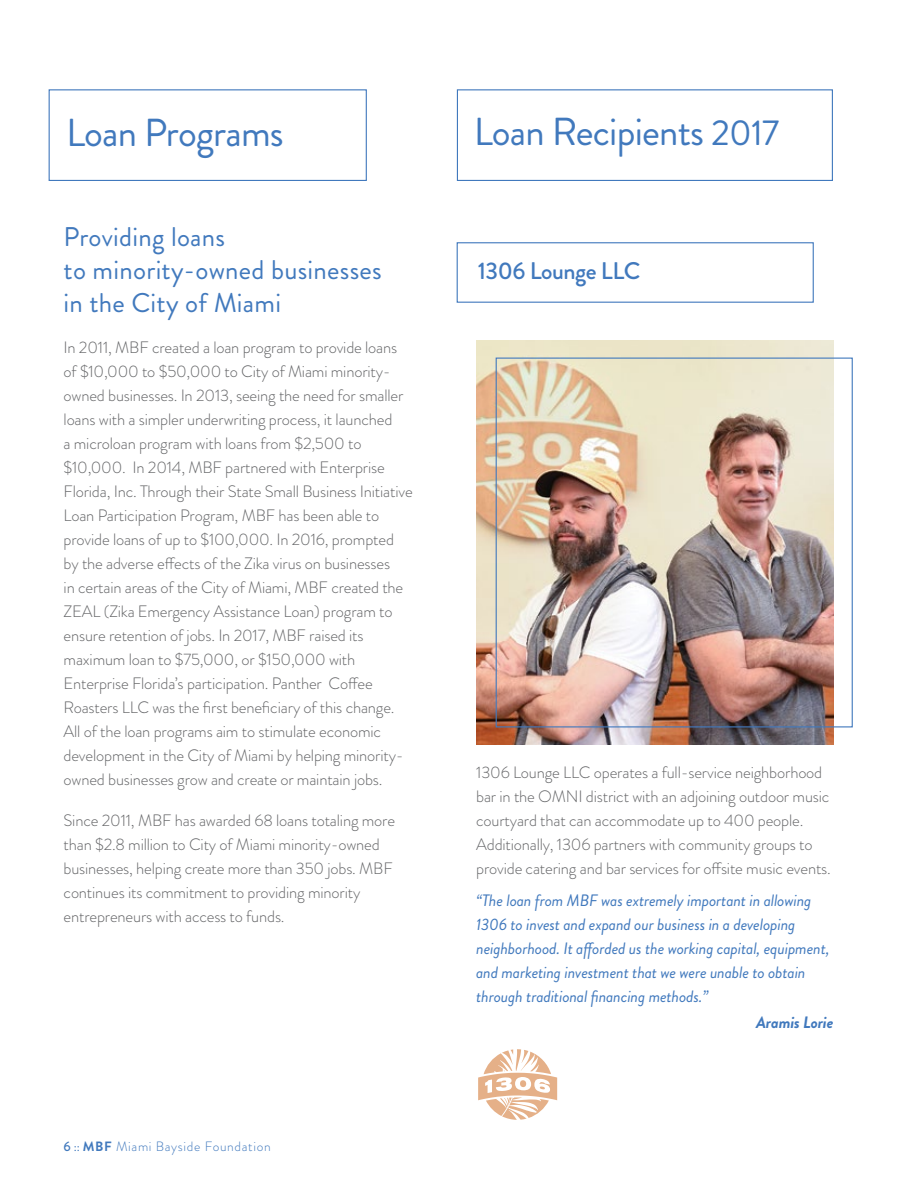
<style>
.page{position:relative;width:918px;height:1188px;background:#fff}
.page>*{position:absolute;margin:0;border:0;box-sizing:border-box;transform-origin:0 0}
.t1{font:39px "Brandon Grotesque";letter-spacing:-.02em;color:#4179bd}
.t2{font:27px/33px "Brandon Grotesque";letter-spacing:.01em;color:#4179bd}
.t3{font:500 24px "Brandon Grotesque";letter-spacing:-.02em;color:#4179bd}
.t4{font:300 16.5px/24px "Brandon Grotesque";letter-spacing:-.01em;color:#636466}
.t5{font:italic 16.5px/24px "Brandon Grotesque";letter-spacing:-.01em;color:#4179bd}
.t6{font:italic 700 16.5px "Brandon Grotesque";letter-spacing:-.01em;color:#4179bd}
.t7{font:300 13.5px "Brandon Grotesque";letter-spacing:.05em;color:#4179bd}
.s1{font-weight:500}
.s2{font-weight:400;font-size:12px}
.s3{font-weight:700}
.s4{font-size:36px}
</style>
<div class="page">
<div style="left:49px;top:89px;width:318px;height:92px;border:1px solid #4179bd"></div>
<svg style="left:478px;top:1049px;width:79px;height:71px"></svg>
<img style="left:476px;top:340px;width:357px;height:405px">
<div style="left:496px;top:358px;width:357px;height:369px;border:1px solid #4179bd"></div>
<div style="left:457px;top:89px;width:376px;height:92px;border:1px solid #4179bd"></div>
<div style="left:457px;top:242px;width:357px;height:61px;border:1px solid #4179bd"></div>
<h1 class="t1" style="left:66px;top:106px;width:219px">Loan Programs</h1>
<h2 class="t2" style="left:64px;top:221px;width:320px">Providing loans<br>to minority-owned businesses in the City of Miami</h2>
<p class="t4" style="left:64px;top:336px;width:351px">I n 2011, MBF created a loan program to provide loans of $10,000 to $50,000 to City of Miami minority&shy;owned businesses. I n 2013, seeing the need for smaller loans with a simpler underwriting process, it launched<br>a microloan program with loans from $2,500 to $10,000. I n 2014, MBF partnered with Enterprise Florida, I nc. Through their State Small Business I nitiative Loan Participation Program, MBF has been able to provide loans of up to $100,000. I n 2016, prompted by the adverse effects of the Zika virus on businesses<br>in certain areas of the City of Miami, MBF created the ZEAL (Zika E mergency Assistance Loan) program to ensure retention of jobs. I n 2017, MBF raised its maximum loan to $75,000, or $150,000 with Enterprise Florida’s participation. Panther Coffee Roasters LLC was the first beneficiary of this change.<br>All of the loan programs aim to stimulate economic development in the City of Miami by helping minority&shy;owned businesses grow and create or maintain jobs.</p>
<p class="t4" style="left:64px;top:809px;width:333px">Since 2011, MBF has awarded 68 loans totaling more than $2.8 million to City of Miami minority-owned businesses, helping create more than 350 jobs. MBF continues its commitment to providing minority entrepreneurs with access to funds.</p>
<p class="t7" style="left:64px;top:1137px;width:209px"><span class="s1">6</span> <span class="s2">::</span> <span class="s3">MBF</span> Miami Bayside Foundation</p>
<h1 class="t1" style="left:474px;top:105px;width:307px">Loan Recipients <span class="s4">2017</span></h1>
<h3 class="t3" style="left:478px;top:255px;width:164px">1306 Lounge LLC</h3>
<p class="t4" style="left:476px;top:760px;width:348px">1306 Lounge LLC operates a full-service neighborhood bar in the OMNI</p>
<p class="t4" style="left:476px;top:784px;width:356px;text-indent:110px">district with an adjoining outdoor music courtyard that can accommodate up to 400 people.<br>Additionally, 1306 partners with community groups to provide catering and bar services for offsite music events.</p>
<p class="t5" style="left:476px;top:889px;width:355px">“The loan from MBF was extremely important in allowing 1306 to invest and expand our business in a developing neighborhood. It afforded us the working capital, equipment, and marketing investment that we were unable to obtain through traditional financing methods.”</p>
<p class="t6" style="left:756px;top:1010px;width:79px">Aramis Lorie</p>
</div>
